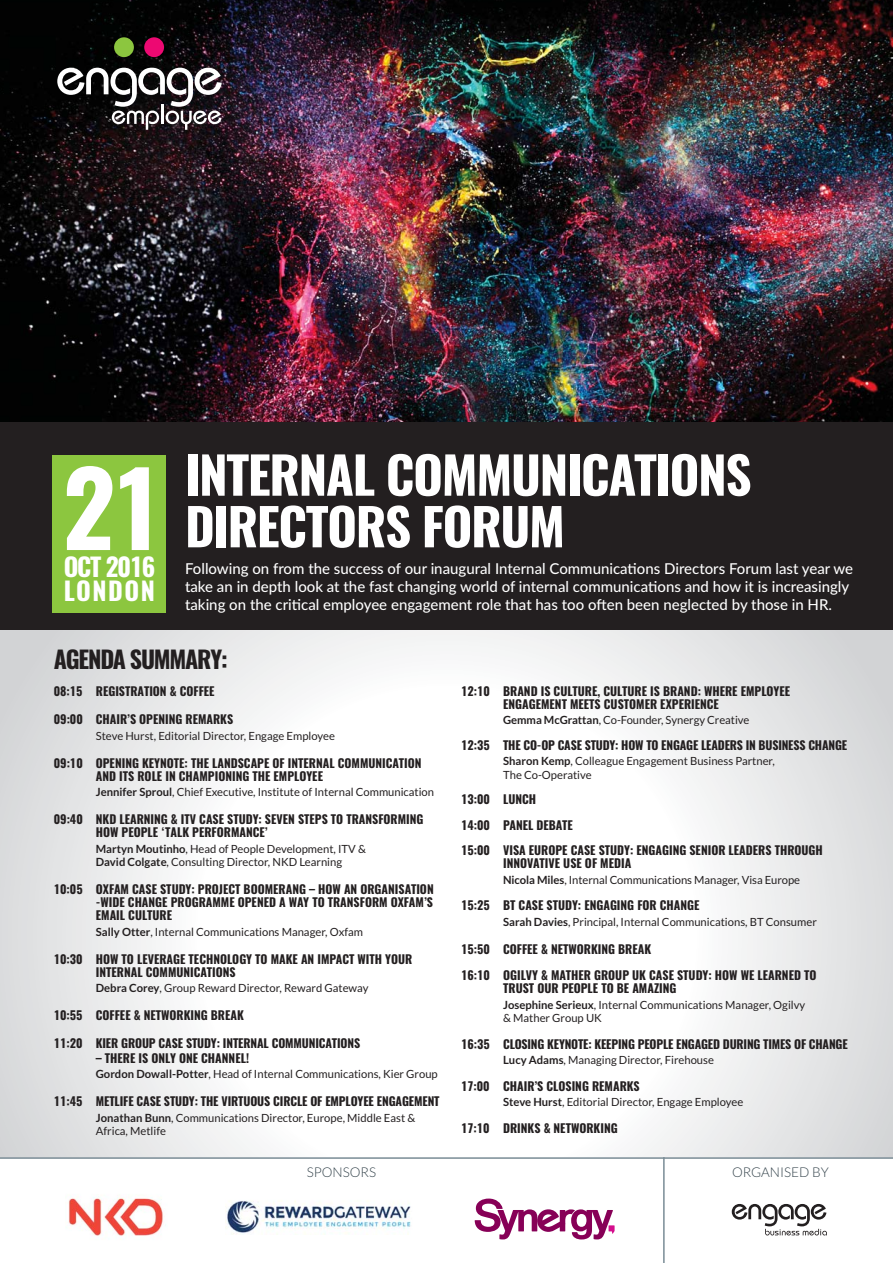
<style>
.page{position:relative;width:893px;height:1263px;background:#fff}
.page>*{position:absolute;margin:0;border:0;box-sizing:border-box;transform-origin:0 0}
.t1{font:700 102.15px "Oswald";color:#fff}
.t2{font:700 51px/51.6px "Oswald";letter-spacing:-.025em;color:#fff}
.t3{font:700 25.2px/23.7px "Oswald";color:#fff}
.t4{font:700 24px "Oswald";letter-spacing:-.05em;color:#231f20}
.t5{font:500 15px/18px "Lato";color:#fff}
.t6{font:300 13.5px "Lato";color:#35444c}
.t7{font:700 12px/12.9px "Oswald";color:#231f20}
.t8{font:11.25px/13.5px "Lato";color:#231f20}
.s1{font-weight:700}
</style>
<div class="page">
<img style="left:0;top:0;width:893px;height:422px">
<svg style="left:0;top:630px;width:893px;height:527px"></svg>
<hr style="left:0;top:1157px;width:893px;height:2px;background:#7a8c96">
<div style="left:0;top:422px;width:893px;height:208px;background:#231f20"></div>
<hr style="left:663px;top:1157px;width:2px;height:106px;background:#7a8c96">
<svg style="left:732px;top:1204px;width:95px;height:31px"></svg>
<div style="left:53px;top:455px;width:113px;height:158px;background:#8cc63f"></div>
<img style="left:227px;top:1200px;width:184px;height:35px">
<svg style="left:475px;top:1198px;width:140px;height:41px"></svg>
<img style="left:68px;top:1197px;width:95px;height:43px">
<svg style="left:57px;top:68px;width:165px;height:62px"></svg>
<div style="left:114px;top:37px;width:20px;height:20px;background:#8cc63f;border-radius:50%"></div>
<div style="left:144px;top:37px;width:20px;height:20px;background:#ed0972;border-radius:50%"></div>
<h1 class="t1" style="left:61px;top:455px;width:105px">21</h1>
<h3 class="t3" style="left:64px;top:557px;width:93px">OCT 2016<br>LONDON</h3>
<h2 class="t2" style="left:185px;top:452px;width:568px">INTERNAL COMMUNICATIONS<br>DIRECTORS FORUM</h2>
<p class="t5" style="left:185px;top:561px;width:670px">Following on from the success of our inaugural Internal Communications Directors Forum last year we take an in depth look at the fast changing world of internal communications and how it is increasingly taking on the critical employee engagement role that has too often been neglected by those in HR.</p>
<h3 class="t4" style="left:54px;top:646px;width:175px">AGENDA SUMMARY:</h3>
<p class="t7" style="left:54px;top:686px;width:162px">08:15 REGISTRATION &amp; COFFEE</p>
<p class="t7" style="left:54px;top:714px;width:181px">09:00 CHAIR’S OPENING REMARKS</p>
<p class="t8" style="left:96px;top:730px;width:241px">Steve Hurst, Editorial Director, Engage Employee</p>
<p class="t7" style="left:96px;top:757px;width:327px;text-indent:-42px">09:10 OPENING KEYNOTE: THE LANDSCAPE OF INTERNAL COMMUNICATION<br>AND ITS ROLE IN CHAMPIONING THE EMPLOYEE</p>
<p class="t8" style="left:96px;top:786px;width:340px"><span class="s1">Jennifer Sproul</span>, Chief Executive, Institute of Internal Communication</p>
<p class="t7" style="left:96px;top:814px;width:329px;text-indent:-42px">09:40 NKD LEARNING &amp; ITV CASE STUDY: SEVEN STEPS TO TRANSFORMING<br>HOW PEOPLE ‘TALK PERFORMANCE’</p>
<p class="t8" style="left:96px;top:843px;width:272px"><span class="s1">Martyn Moutinho</span>, Head of People Development, ITV &amp;<br><span class="s1">David Colgate</span>, Consulting Director, NKD Learning</p>
<p class="t7" style="left:96px;top:884px;width:339px;text-align:justify;text-indent:-42px">10:05 OXFAM CASE STUDY: PROJECT BOOMERANG – HOW AN ORGANISATION -WIDE CHANGE PROGRAMME OPENED A WAY TO TRANSFORM OXFAM’S EMAIL CULTURE</p>
<p class="t8" style="left:96px;top:926px;width:269px"><span class="s1">Sally Otter</span>, Internal Communications Manager, Oxfam</p>
<p class="t7" style="left:96px;top:953px;width:318px;text-indent:-42px">10:30 HOW TO LEVERAGE TECHNOLOGY TO MAKE AN IMPACT WITH YOUR<br>INTERNAL COMMUNICATIONS</p>
<p class="t8" style="left:96px;top:982px;width:274px"><span class="s1">Debra Corey</span>, Group Reward Director, Reward Gateway</p>
<p class="t7" style="left:54px;top:1009px;width:191px">10:55 COFFEE &amp; NETWORKING BREAK</p>
<p class="t7" style="left:54px;top:1037px;width:308px">11:20 KIER GROUP CASE STUDY: INTERNAL COMMUNICATIONS</p>
<p class="t7" style="left:96px;top:1052px;width:155px">– THERE IS ONLY ONE CHANNEL!</p>
<p class="t8" style="left:96px;top:1068px;width:343px"><span class="s1">Gordon Dowall-Potter</span>, Head of Internal Communications, Kier Group</p>
<p class="t7" style="left:54px;top:1096px;width:387px">11:45 METLIFE CASE STUDY: THE VIRTUOUS CIRCLE OF EMPLOYEE ENGAGEMENT</p>
<p class="t8" style="left:96px;top:1112px;width:321px"><span class="s1">Jonathan Bunn</span>, Communications Director, Europe, Middle East &amp;<br>Africa, Metlife</p>
<p class="t7" style="left:503px;top:685px;width:289px;text-indent:-42px">12:10 BRAND IS CULTURE, CULTURE IS BRAND: WHERE EMPLOYEE<br>ENGAGEMENT MEETS CUSTOMER EXPERIENCE</p>
<p class="t8" style="left:503px;top:715px;width:248px"><span class="s1">Gemma McGrattan</span>, Co-Founder, Synergy Creative</p>
<p class="t7" style="left:461px;top:739px;width:387px">12:35 THE CO-OP CASE STUDY: HOW TO ENGAGE LEADERS IN BUSINESS CHANGE</p>
<p class="t8" style="left:503px;top:755px;width:273px"><span class="s1">Sharon Kemp</span>, Colleague Engagement Business Partner,<br>The Co-Operative</p>
<p class="t7" style="left:461px;top:793px;width:77px">13:00 LUNCH</p>
<p class="t7" style="left:461px;top:813px;width:363px;line-height:25px">14:00 PANEL DEBATE<br>15:00 VISA EUROPE CASE STUDY: ENGAGING SENIOR LEADERS THROUGH</p>
<p class="t7" style="left:503px;top:857px;width:130px">INNOVATIVE USE OF MEDIA</p>
<p class="t8" style="left:503px;top:874px;width:299px"><span class="s1">Nicola Miles</span>, Internal Communications Manager, Visa Europe</p>
<p class="t7" style="left:461px;top:899px;width:240px">15:25 BT CASE STUDY: ENGAGING FOR CHANGE</p>
<p class="t8" style="left:503px;top:916px;width:315px"><span class="s1">Sarah Davies</span>, Principal, Internal Communications, BT Consumer</p>
<p class="t7" style="left:461px;top:943px;width:191px">15:50 COFFEE &amp; NETWORKING BREAK</p>
<p class="t7" style="left:503px;top:970px;width:315px;text-indent:-42px">16:10 OGILVY &amp; MATHER GROUP UK CASE STUDY: HOW WE LEARNED TO<br>TRUST OUR PEOPLE TO BE AMAZING</p>
<p class="t8" style="left:503px;top:999px;width:304px"><span class="s1">Josephine Serieux</span>, Internal Communications Manager, Ogilvy &amp; Mather Group UK</p>
<p class="t7" style="left:461px;top:1038px;width:388px">16:35 CLOSING KEYNOTE: KEEPING PEOPLE ENGAGED DURING TIMES OF CHANGE</p>
<p class="t8" style="left:503px;top:1054px;width:212px"><span class="s1">Lucy Adams</span>, Managing Director, Firehouse</p>
<p class="t7" style="left:461px;top:1080px;width:180px">17:00 CHAIR’S CLOSING REMARKS</p>
<p class="t8" style="left:503px;top:1096px;width:242px"><span class="s1">Steve Hurst</span>, Editorial Director, Engage Employee</p>
<p class="t7" style="left:461px;top:1122px;width:158px">17:10 DRINKS &amp; NETWORKING</p>
<p class="t6" style="left:307px;top:1165px;width:71px">SPONSORS</p>
<p class="t6" style="left:732px;top:1165px;width:98px">ORGANISED BY</p>
</div>
